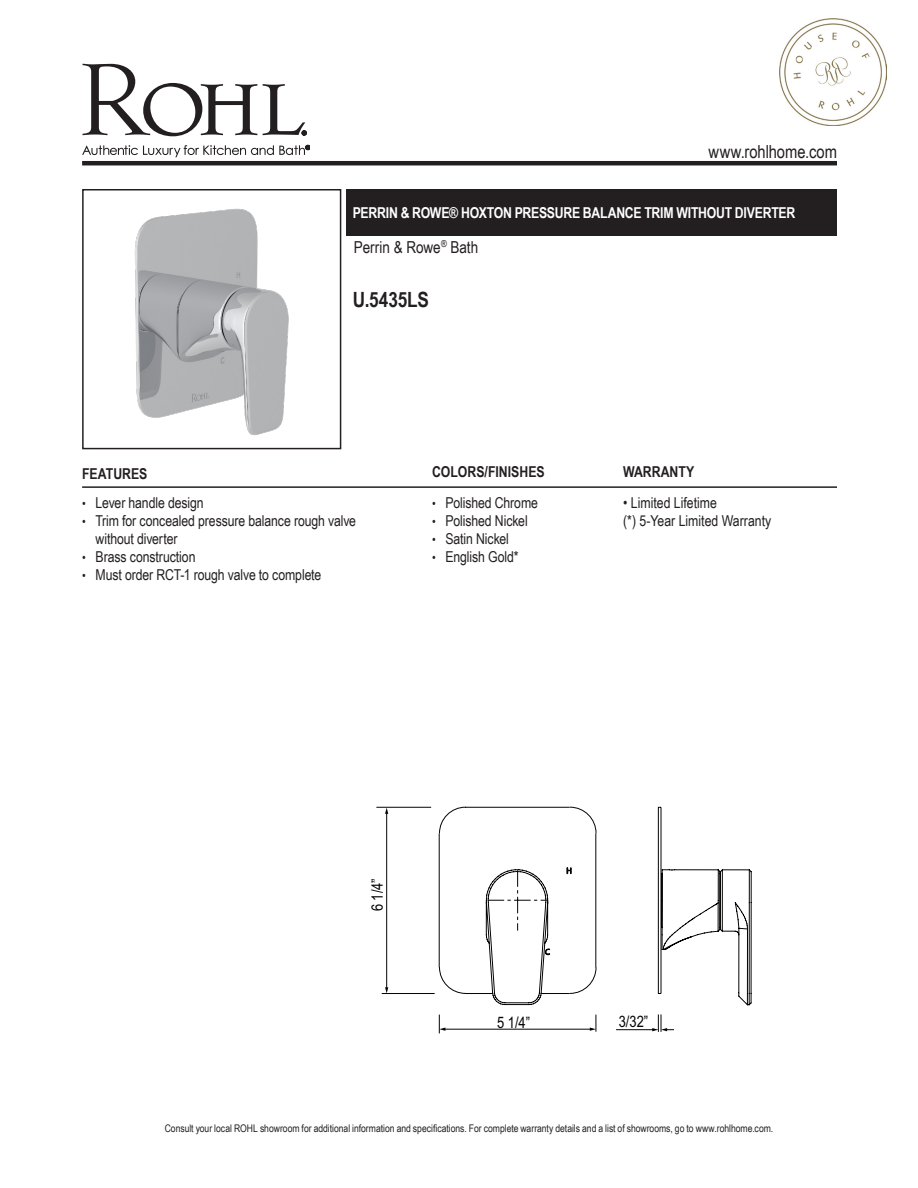
<style>
.page{position:relative;width:918px;height:1188px;background:#fff}
.page>*{position:absolute;margin:0;border:0;box-sizing:border-box;transform-origin:0 0}
.Product_Info_Nest{font:700 21px "Arial Narrow";letter-spacing:-.005em;color:#231f20}
.t1{font:18px "Arial Narrow";letter-spacing:-.005em;color:#231f20}
.t2{font:16.5px "Arial Narrow";letter-spacing:-.005em;color:#231f20}
.t3{font:15.75px "Arial Narrow";color:#040503}
.t4{font:15px/18px "Arial Narrow";letter-spacing:-.005em;color:#231f20}
.Product_Title_Bar{font:700 15px "Arial Narrow";letter-spacing:-.015em;color:#fff}
.t5{font:700 15px "Arial Narrow";color:#231f20}
.t6{font:10.5px "Arial Narrow";color:#231f20}
.s1{font-size:12.75px}
</style>
<div class="page">
<svg style="left:82px;top:64px;width:175px;height:72px"></svg>
<svg style="left:263px;top:84px;width:44px;height:51px"></svg>
<svg style="left:82px;top:145px;width:228px;height:12px"></svg>
<hr style="left:82px;top:161px;width:755px;height:4px;background:#231f20">
<hr style="left:82px;top:486px;width:755px;height:2px;background:#231f20">
<div style="left:346px;top:189px;width:491px;height:46px;background:#231f20"></div>
<img style="left:135px;top:208px;width:154px;height:228px">
<div style="left:82px;top:189px;width:259px;height:260px;border:2px solid #231f20"></div>
<hr style="left:376px;top:807px;width:55px;height:1px;background:#040503">
<hr style="left:382px;top:993px;width:53px;height:1px;background:#040503">
<hr style="left:444px;top:1029px;width:147px;height:1px;background:#040503">
<svg style="left:439px;top:1015px;width:6px;height:18px"></svg>
<svg style="left:590px;top:1015px;width:7px;height:17px"></svg>
<hr style="left:386px;top:813px;width:1px;height:175px;background:#040503">
<svg style="left:385px;top:987px;width:3px;height:6px"></svg>
<svg style="left:385px;top:808px;width:3px;height:6px"></svg>
<hr style="left:616px;top:1029px;width:37px;height:1px;background:#040503">
<svg style="left:652px;top:1014px;width:22px;height:18px"></svg>
<svg style="left:439px;top:807px;width:312px;height:198px"></svg>
<img style="left:779px;top:19px;width:107px;height:107px">
<p class="t1" style="left:709px;top:138px;width:130px">www.rohlhome.com</p>
<p class="Product_Title_Bar" style="left:353px;top:201px;width:444px">PERRIN &amp; ROWE® HOXTON PRESSURE BALANCE TRIM WITHOUT DIVERTER</p>
<p class="t2" style="left:354px;top:235px;width:126px">Perrin &amp; Rowe<sup>®</sup> Bath</p>
<p class="t5" style="left:82px;top:462px;width:67px">FEATURES</p>
<p class="Product_Info_Nest" style="left:353px;top:284px;width:78px">U.5435LS</p>
<p class="t5" style="left:432px;top:460px;width:114px">COLORS/FINISHES</p>
<p class="t5" style="left:623px;top:460px;width:73px">WARRANTY</p>
<p class="t4" style="left:82px;top:494px;width:123px"><span class="s1">•</span> Lever handle design</p>
<p class="t4" style="left:96px;top:512px;width:262px;text-indent:-14px"><span class="s1">•</span> Trim for concealed pressure balance rough valve without diverter</p>
<p class="t4" style="left:82px;top:548px;width:115px"><span class="s1">•</span> Brass construction</p>
<p class="t4" style="left:82px;top:566px;width:241px"><span class="s1">•</span> Must order RCT-1 rough valve to complete</p>
<p class="t4" style="left:432px;top:494px;width:108px"><span class="s1">•</span> Polished Chrome</p>
<p class="t4" style="left:432px;top:512px;width:97px"><span class="s1">•</span> Polished Nickel</p>
<p class="t4" style="left:432px;top:530px;width:79px"><span class="s1">•</span> Satin Nickel</p>
<p class="t4" style="left:432px;top:548px;width:88px"><span class="s1">•</span> English Gold*</p>
<p class="t4" style="left:623px;top:494px;width:95px">• Limited Lifetime</p>
<p class="t4" style="left:623px;top:512px;width:150px">(*) 5-Year Limited Warranty</p>
<p class="t3" style="left:366px;top:911px;width:35px;rotate:-90deg">6 1/4”</p>
<p class="t3" style="left:497px;top:1010px;width:35px">5 1/4”</p>
<p class="t3" style="left:619px;top:1010px;width:31px">3/32”</p>
<p class="t6" style="left:165px;top:1121px;width:610px">Consult your local ROHL showroom for additional information and specifications. For complete warranty details and a list of showrooms, go to www.rohlhome.com.</p>
</div>
